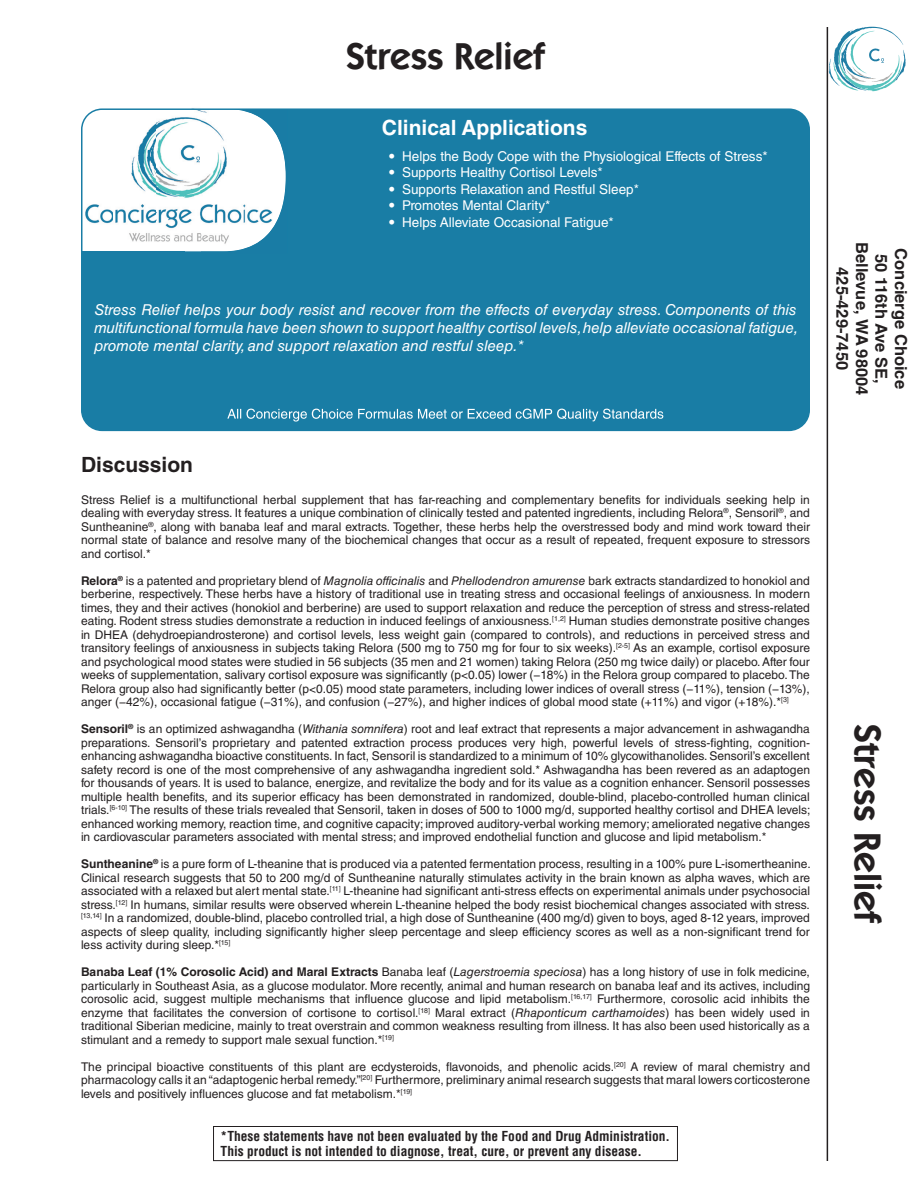
<style>
.page{position:relative;width:918px;height:1188px;background:#fff}
.page>*{position:absolute;margin:0;border:0;box-sizing:border-box;transform-origin:0 0}
.Product_Title{font:600 37.5px "Kabel IT Cby BT";color:#231f20}
.Subheader_Clinical_A{font:700 21px "Helvetica LT Std";color:#fff}
.Subheader{font:700 21px "Helvetica LT Std";color:#231f20}
.Distributor_Statemen{font:700 16.5px "Helvetica";color:#231f20}
.Text_in_Box{font:italic 15px/18px "Helvetica LT Std";color:#fff}
.t1{font:13.5px "Helvetica LT Std";color:#fff}
.t2{font:700 condensed 13.5px/15px "Helvetica LT Std";color:#231f20}
.Body_Text{font:12px/13.5px "Helvetica LT Std";color:#231f20;text-align:justify}
.s1{font-family:"Trade Gothic LT Std"}
.s2{font-weight:700}
.s3{font-style:italic}
</style>
<div class="page">
<svg style="left:81px;top:108px;width:729px;height:323px;background:#328bae"></svg>
<svg style="left:829px;top:27px;width:77px;height:64px"></svg>
<hr style="left:827px;top:27px;width:1px;height:1134px;background:#231f20">
<div style="left:213px;top:1126px;width:465px;height:35px;border:1px solid #231f20"></div>
<p class="Product_Title" style="left:346px;top:33px;width:200px">Stress Relief</p>
<p class="Subheader_Clinical_A" style="left:382px;top:115px;width:207px">Clinical Applications</p>
<p class="t1" style="left:389px;top:148px;width:381px"><span class="s1">•</span> Helps the Body Cope with the Physiological Effects of Stress*</p>
<p class="t1" style="left:389px;top:165px;width:216px"><span class="s1">•</span> Supports Healthy Cortisol Levels*</p>
<p class="t1" style="left:389px;top:181px;width:252px"><span class="s1">•</span> Supports Relaxation and Restful Sleep*</p>
<p class="t1" style="left:389px;top:198px;width:163px"><span class="s1">•</span> Promotes Mental Clarity*</p>
<p class="t1" style="left:389px;top:214px;width:227px"><span class="s1">•</span> Helps Alleviate Occasional Fatigue*</p>
<p class="Text_in_Box" style="left:94px;top:301px;width:706px">Stress Relief helps your body resist and recover from the effects of everyday stress. Components of this multifunctional formula have been shown to support healthy cortisol levels, help alleviate occasional fatigue, promote mental clarity, and support relaxation and restful sleep.*</p>
<p class="Subheader" style="left:81px;top:451px;width:114px">Discussion</p>
<p class="Body_Text" style="left:81px;top:493px;width:731px">Stress Relief is a multifunctional herbal supplement that has far-reaching and complementary benefits for individuals seeking help in dealing with everyday stress. It features a unique combination of clinically tested and patented ingredients, including Relora<sup>®</sup>, Sensoril<sup>®</sup>, and Suntheanine<sup>®</sup>, along with banaba leaf and maral extracts. Together, these herbs help the overstressed body and mind work toward their normal state of balance and resolve many of the biochemical changes that occur as a result of repeated, frequent exposure to stressors and cortisol.*</p>
<p class="Body_Text" style="left:81px;top:574px;width:731px"><span class="s2">Relora</span><sup>®</sup> is a patented and proprietary blend of <span class="s3">Magnolia officinalis</span> and <span class="s3">Phellodendron amurense</span> bark extracts standardized to honokiol and berberine, respectively. These herbs have a history of traditional use in treating stress and occasional feelings of anxiousness. In modern times, they and their actives (honokiol and berberine) are used to support relaxation and reduce the perception of stress and stress-related eating. Rodent stress studies demonstrate a reduction in induced feelings of anxiousness.<sup>[1,2]</sup> Human studies demonstrate positive changes in DHEA (dehydroepiandrosterone) and cortisol levels, less weight gain (compared to controls), and reductions in perceived stress and transitory feelings of anxiousness in subjects taking Relora (500 mg to 750 mg for four to six weeks).<sup>[2-5]</sup> As an example, cortisol exposure and psychological mood states were studied in 56 subjects (35 men and 21 women) taking Relora (250 mg twice daily) or placebo. After four weeks of supplementation, salivary cortisol exposure was significantly (p&lt;0.05) lower (−18%) in the Relora group compared to placebo. The Relora group also had significantly better (p&lt;0.05) mood state parameters, including lower indices of overall stress (−11%), tension (−13%), anger (−42%), occasional fatigue (−31%), and confusion (−27%), and higher indices of global mood state (+11%) and vigor (+18%).*<sup>[3]</sup></p>
<p class="Body_Text" style="left:81px;top:722px;width:731px"><span class="s2">Sensoril</span><sup>®</sup> is an optimized ashwagandha (<span class="s3">Withania somnifera</span>) root and leaf extract that represents a major advancement in ashwagandha preparations. Sensoril’s proprietary and patented extraction process produces very high, powerful levels of stress-fighting, cognition&shy;enhancing ashwagandha bioactive constituents. In fact, Sensoril is standardized to a minimum of 10% glycowithanolides. Sensoril’s excellent safety record is one of the most comprehensive of any ashwagandha ingredient sold.* Ashwagandha has been revered as an adaptogen for thousands of years. It is used to balance, energize, and revitalize the body and for its value as a cognition enhancer. Sensoril possesses multiple health benefits, and its superior efficacy has been demonstrated in randomized, double-blind, placebo-controlled human clinical trials.<sup>[6-10]</sup> The results of these trials revealed that Sensoril, taken in doses of 500 to 1000 mg/d, supported healthy cortisol and DHEA levels; enhanced working memory, reaction time, and cognitive capacity; improved auditory-verbal working memory; ameliorated negative changes in cardiovascular parameters associated with mental stress; and improved endothelial function and glucose and lipid metabolism.*</p>
<p class="Body_Text" style="left:81px;top:857px;width:731px"><span class="s2">Suntheanine</span><sup>®</sup> is a pure form of L-theanine that is produced via a patented fermentation process, resulting in a 100% pure L-isomertheanine.<br>Clinical research suggests that 50 to 200 mg/d of Suntheanine naturally stimulates activity in the brain known as alpha waves, which are associated with a relaxed but alert mental state.<sup>[11]</sup> L-theanine had significant anti-stress effects on experimental animals under psychosocial stress.<sup>[12]</sup> In humans, similar results were observed wherein L-theanine helped the body resist biochemical changes associated with stress. <sup>[13,14]</sup> In a randomized, double-blind, placebo controlled trial, a high dose of Suntheanine (400 mg/d) given to boys, aged 8-12 years, improved aspects of sleep quality, including significantly higher sleep percentage and sleep efficiency scores as well as a non-significant trend for less activity during sleep.*<sup>[15]</sup></p>
<p class="Body_Text" style="left:81px;top:965px;width:731px"><span class="s2">Banaba Leaf (1% Corosolic Acid) and Maral Extracts</span> Banaba leaf (<span class="s3">Lagerstroemia speciosa</span>) has a long history of use in folk medicine, particularly in Southeast Asia, as a glucose modulator. More recently, animal and human research on banaba leaf and its actives, including corosolic acid, suggest multiple mechanisms that influence glucose and lipid metabolism.<sup>[16,17]</sup> Furthermore, corosolic acid inhibits the enzyme that facilitates the conversion of cortisone to cortisol.<sup>[18]</sup> Maral extract (<span class="s3">Rhaponticum carthamoides</span>) has been widely used in traditional Siberian medicine, mainly to treat overstrain and common weakness resulting from illness. It has also been used historically as a stimulant and a remedy to support male sexual function.*<sup>[19]</sup></p>
<p class="Body_Text" style="left:81px;top:1060px;width:731px">The principal bioactive constituents of this plant are ecdysteroids, flavonoids, and phenolic acids.<sup>[20]</sup> A review of maral chemistry and pharmacology calls it an “adaptogenic herbal remedy.”<sup>[20]</sup> Furthermore, preliminary animal research suggests that maral lowers corticosterone levels and positively influences glucose and fat metabolism.*<sup>[19]</sup></p>
<p class="t2" style="left:221px;top:1128px;width:451px">*These statements have not been evaluated by the Food and Drug Administration.<br>This product is not intended to diagnose, treat, cure, or prevent any disease.</p>
<p class="Distributor_Statemen" style="left:872px;top:242px;width:155px;rotate:90deg">Bellevue, WA 98004</p>
<p class="Distributor_Statemen" style="left:911px;top:248px;width:142px;rotate:90deg">Concierge Choice</p>
<p class="Distributor_Statemen" style="left:891px;top:254px;width:131px;rotate:90deg">50 116th Ave SE,</p>
<p class="Distributor_Statemen" style="left:852px;top:267px;width:104px;rotate:90deg">425-429-7450</p>
<p class="Product_Title" style="left:891px;top:724px;width:201px;rotate:90deg">Stress Relief</p>
</div>
